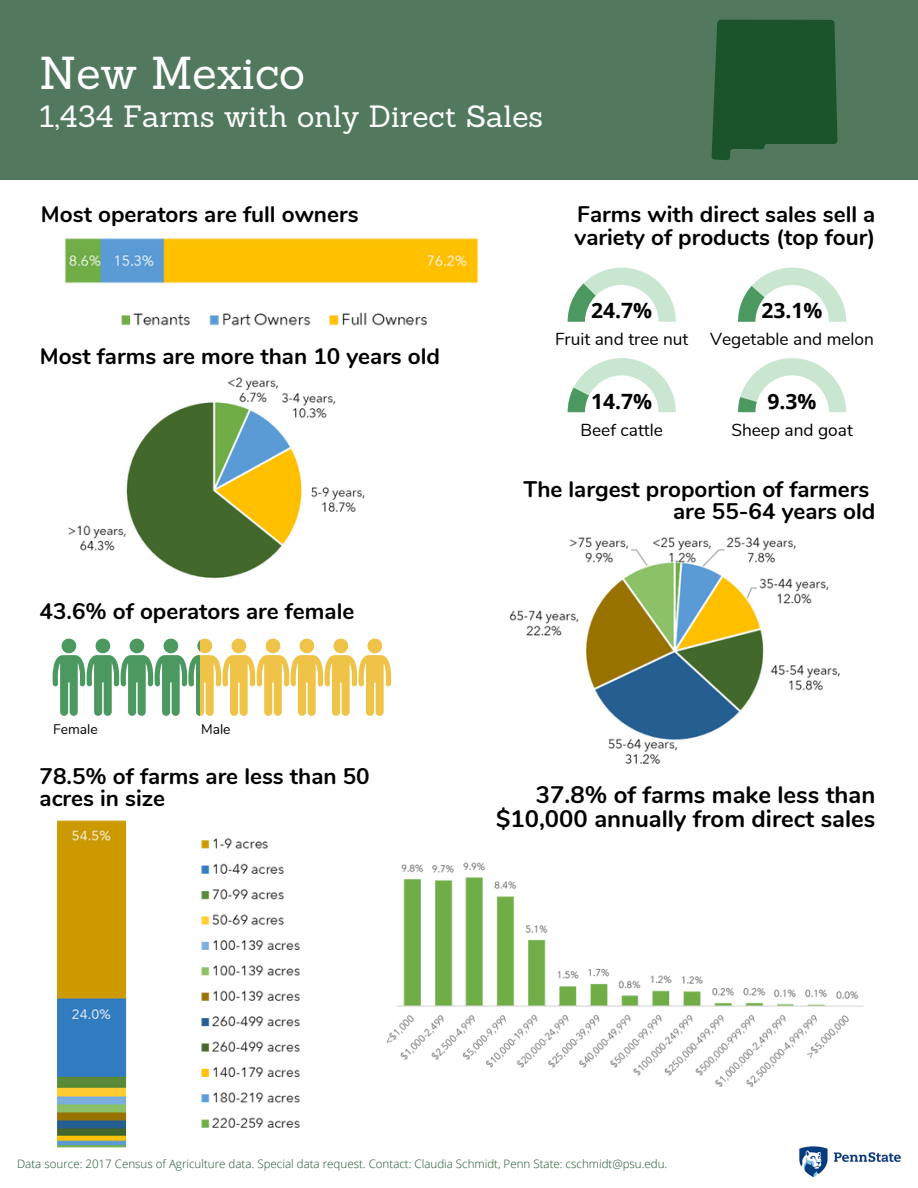
<style>
.page{position:relative;width:918px;height:1188px;background:#fff}
.page>*{position:absolute;margin:0;border:0;box-sizing:border-box;transform-origin:0 0}
.t1{font:45px "Sanchez";color:#fff}
.t2{font:30px "Sanchez";color:#fff}
.t3{font:700 23.85px/23.9px "Nunito";color:#000;text-align:right}
.t4{font:700 22.5px/22.5px "Nunito";color:#000}
.t5{font:700 21px "Open Sans";color:#000}
.t6{font:17.25px "Nunito";color:#000}
.t7{font:13.95px "Nunito";color:#000}
.t8{font:300 11.55px "Open Sans";color:#1b542b}
</style>
<div class="page">
<div style="left:0;top:0;width:918px;height:180px;background:#52795d"></div>
<svg style="left:738px;top:268px;width:108px;height:54px"></svg>
<svg style="left:568px;top:268px;width:108px;height:54px"></svg>
<svg style="left:568px;top:358px;width:108px;height:54px"></svg>
<svg style="left:738px;top:358px;width:108px;height:54px"></svg>
<img style="left:799px;top:1146px;width:102px;height:32px">
<img style="left:64px;top:238px;width:415px;height:88px">
<img style="left:57px;top:820px;width:243px;height:328px">
<img style="left:386px;top:862px;width:477px;height:225px">
<img style="left:509px;top:537px;width:331px;height:227px">
<img style="left:68px;top:377px;width:297px;height:202px">
<svg style="left:53px;top:638px;width:338px;height:78px"></svg>
<svg style="left:712px;top:20px;width:125px;height:140px;background:#215830"></svg>
<p class="t1" style="left:40px;top:44px;width:267px">New Mexico</p>
<p class="t2" style="left:40px;top:97px;width:505px">1,434 Farms with only Direct Sales</p>
<p class="t4" style="left:41px;top:204px;width:319px">Most operators are full owners</p>
<p class="t4" style="left:40px;top:346px;width:402px">Most farms are more than 10 years old</p>
<p class="t4" style="left:575px;top:204px;width:302px">Farms with direct sales sell a variety of products (top four)</p>
<p class="t5" style="left:591px;top:296px;width:63px">24.7%</p>
<p class="t5" style="left:762px;top:296px;width:63px">23.1%</p>
<p class="t6" style="left:555px;top:328px;width:135px">Fruit and tree nut</p>
<p class="t6" style="left:710px;top:328px;width:165px">Vegetable and melon</p>
<p class="t5" style="left:591px;top:387px;width:63px">14.7%</p>
<p class="t5" style="left:768px;top:387px;width:51px">9.3%</p>
<p class="t6" style="left:581px;top:418px;width:84px">Beef cattle</p>
<p class="t6" style="left:731px;top:418px;width:123px">Sheep and goat</p>
<p class="t4" style="left:40px;top:600px;width:316px">43.6% of operators are female</p>
<p class="t7" style="left:53px;top:720px;width:46px">Female</p>
<p class="t7" style="left:201px;top:720px;width:31px">Male</p>
<p class="t4" style="left:40px;top:765px;width:332px">78.5% of farms are less than 50 acres in size</p>
<p class="t4" style="left:524px;top:478px;width:347px">The largest proportion of farmers</p>
<p class="t4" style="left:673px;top:501px;width:204px">are 55-64 years old</p>
<p class="t3" style="left:496px;top:784px;width:381px">37.8% of farms make less than $10,000 annually from direct sales</p>
<p class="t8" style="left:17px;top:1155px;width:652px">Data source: 2017 Census of Agriculture data. Special data request. Contact: Claudia Schmidt, Penn State: cschmidt@psu.edu.</p>
</div>
